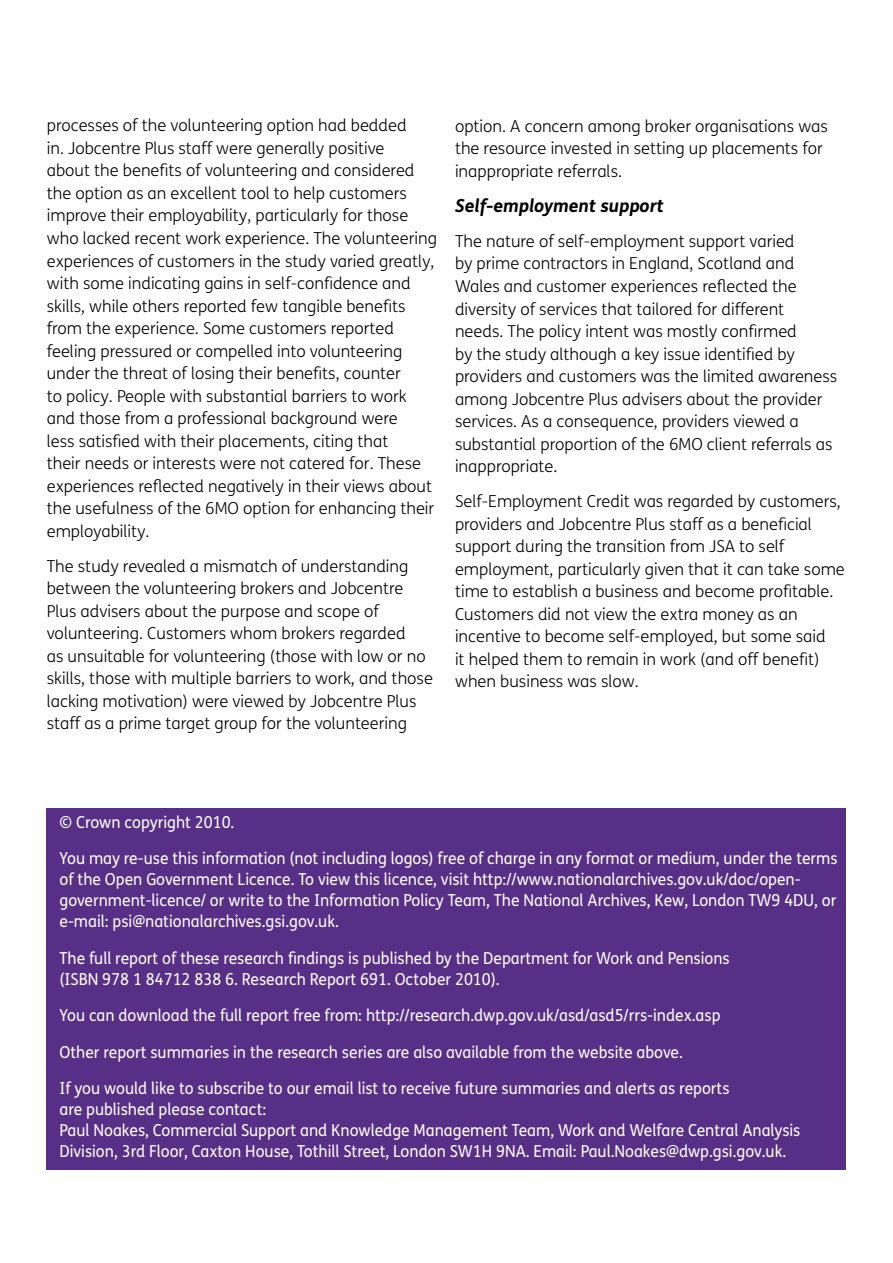
<style>
.page{position:relative;width:893px;height:1263px;background:#fff}
.page>*{position:absolute;margin:0;border:0;box-sizing:border-box;transform-origin:0 0}
.t1{font:italic 700 18px "FS Me";color:#000}
.t2{font:300 16.5px/22.5px "FS Me";color:#000}
.t3{font:16.5px/21px "FS Me";color:#fff;scale:.95 1}
</style>
<div class="page">
<div style="left:47px;top:808px;width:799px;height:361px;background:#582f86"></div>
<p class="t2" style="left:47px;top:114px;width:392px">processes of the volunteering option had bedded<br>in. Jobcentre Plus staff were generally positive<br>about the benefits of volunteering and considered the option as an excellent tool to help customers improve their employability, particularly for those who lacked recent work experience. The volunteering experiences of customers in the study varied greatly, with some indicating gains in self-confidence and skills, while others reported few tangible benefits from the experience. Some customers reported feeling pressured or compelled into volunteering under the threat of losing their benefits, counter<br>to policy. People with substantial barriers to work and those from a professional background were<br>less satisfied with their placements, citing that<br>their needs or interests were not catered for. These experiences reflected negatively in their views about the usefulness of the 6MO option for enhancing their employability.</p>
<p class="t2" style="left:47px;top:554px;width:388px">The study revealed a mismatch of understanding between the volunteering brokers and Jobcentre Plus advisers about the purpose and scope of volunteering. Customers whom brokers regarded<br>as unsuitable for volunteering (those with low or no skills, those with multiple barriers to work, and those lacking motivation) were viewed by Jobcentre Plus staff as a prime target group for the volunteering</p>
<p class="t2" style="left:455px;top:114px;width:374px">option. A concern among broker organisations was the resource invested in setting up placements for inappropriate referrals.</p>
<p class="t1" style="left:455px;top:191px;width:210px">Self-employment support</p>
<p class="t2" style="left:455px;top:229px;width:384px">The nature of self-employment support varied<br>by prime contractors in England, Scotland and Wales and customer experiences reflected the diversity of services that tailored for different<br>needs. The policy intent was mostly confirmed<br>by the study although a key issue identified by providers and customers was the limited awareness among Jobcentre Plus advisers about the provider services. As a consequence, providers viewed a substantial proportion of the 6MO client referrals as inappropriate.</p>
<p class="t2" style="left:455px;top:490px;width:391px">Self-Employment Credit was regarded by customers, providers and Jobcentre Plus staff as a beneficial support during the transition from JSA to self employment, particularly given that it can take some time to establish a business and become profitable.<br>Customers did not view the extra money as an incentive to become self-employed, but some said<br>it helped them to remain in work (and off benefit) when business was slow.</p>
<p class="t3" style="left:60px;top:811px;width:186px">© Crown copyright 2010.</p>
<p class="t3" style="left:60px;top:848px;width:821px">You may re-use this information (not including logos) free of charge in any format or medium, under the terms of the Open Government Licence. To view this licence, visit http://www.nationalarchives.gov.uk/doc/open&shy;government-licence/ or write to the Information Policy Team, The National Archives, Kew, London TW9 4DU, or e-mail: psi@nationalarchives.gsi.gov.uk.</p>
<p class="t3" style="left:60px;top:947px;width:707px">The full report of these research findings is published by the Department for Work and Pensions (ISBN 978 1 84712 838 6. Research Report 691. October 2010).</p>
<p class="t3" style="left:60px;top:1004px;width:697px">You can download the full report free from: http://research.dwp.gov.uk/asd/asd5/rrs-index.asp</p>
<p class="t3" style="left:60px;top:1041px;width:658px">Other report summaries in the research series are also available from the website above.</p>
<p class="t3" style="left:60px;top:1077px;width:781px">If you would like to subscribe to our email list to receive future summaries and alerts as reports<br>are published please contact:<br>Paul Noakes, Commercial Support and Knowledge Management Team, Work and Welfare Central Analysis Division, 3rd Floor, Caxton House, Tothill Street, London SW1H 9NA. Email: Paul.Noakes@dwp.gsi.gov.uk.</p>
</div>
